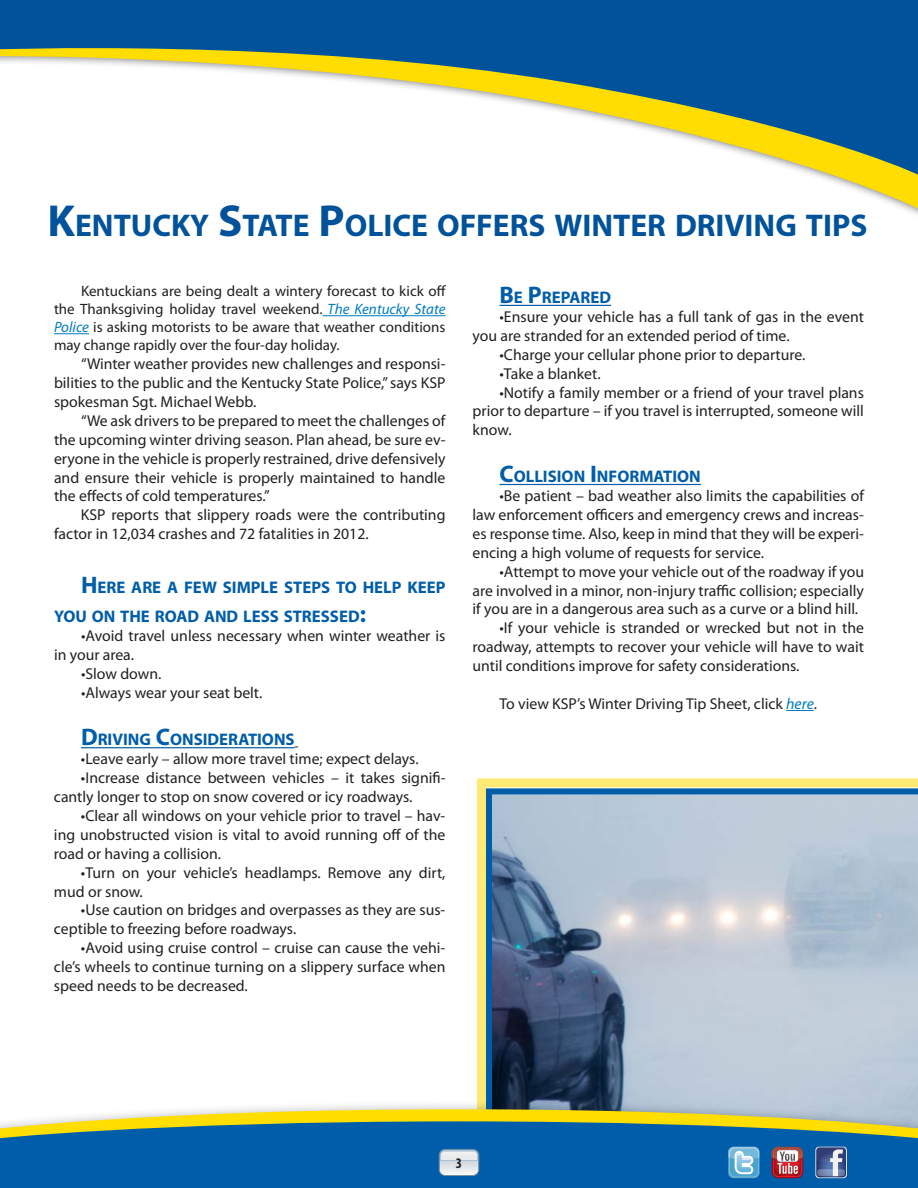
<style>
.page{position:relative;width:918px;height:1188px;background:#fff}
.page>*{position:absolute;margin:0;border:0;box-sizing:border-box;transform-origin:0 0}
.t1{font:700 31.5px "Myriad Pro";color:#00529b}
.t2{font:700 16.8px/28.8px "Myriad Pro";color:#005daa}
.t3{font:15.75px/18.9px "Myriad Pro";color:#231f20;text-align:justify}
.t4{font:15px/18px "Myriad Pro";color:#231f20;text-align:justify}
.t5{font:700 condensed 14.7px "Myriad Pro";color:#231f20}
.s1{font-size:45px}
.s2{font-style:italic;color:#007cc2}
.s3{font-size:24px}
</style>
<div class="page">
<svg style="left:477px;top:778px;width:441px;height:321px;background:#a3b2bd"></svg>
<svg style="left:832px;top:181px;width:86px;height:34px"></svg>
<svg style="left:0;top:0;width:918px;height:181px"></svg>
<div style="left:0;top:1099px;width:918px;height:89px;background:#231f20;opacity:.3"></div>
<svg style="left:0;top:1109px;width:918px;height:11px"></svg>
<svg style="left:0;top:1121px;width:918px;height:67px;background:#16689d"></svg>
<hr style="left:323px;top:315px;width:123px;height:1px;background:#007cc2">
<hr style="left:54px;top:333px;width:35px;height:1px;background:#007cc2">
<hr style="left:81px;top:747px;width:214px;height:1px;background:#005daa">
<hr style="left:500px;top:305px;width:111px;height:1px;background:#005daa">
<hr style="left:500px;top:484px;width:201px;height:1px;background:#005daa">
<svg style="left:786px;top:710px;width:28px;height:1px"></svg>
<svg style="left:439px;top:1149px;width:40px;height:27px"></svg>
<img style="left:440px;top:1156px;width:38px;height:5px">
<img style="left:440px;top:1151px;width:38px;height:5px">
<svg style="left:815px;top:1147px;width:32px;height:31px"></svg>
<svg style="left:816px;top:1147px;width:30px;height:30px"></svg>
<svg style="left:817px;top:1169px;width:28px;height:7px"></svg>
<svg style="left:772px;top:1147px;width:31px;height:31px"></svg>
<svg style="left:728px;top:1147px;width:32px;height:31px"></svg>
<svg style="left:728px;top:1147px;width:32px;height:30px"></svg>
<h1 class="t1" style="left:48px;top:208px;width:802px"><span class="s1">K</span>ENTUCKY <span class="s1">S</span>TATE <span class="s1">P</span>OLICE OFFERS WINTER DRIVING TIPS</h1>
<p class="t4" style="left:54px;top:283px;width:394px;text-indent:27px">Kentuckians are being dealt a wintery forecast to kick off the Thanksgiving holiday travel weekend. <span class="s2">The Kentucky State Police</span> is asking motorists to be aware that weather conditions may change rapidly over the four-day holiday.</p>
<p class="t3" style="left:54px;top:355px;width:393px;text-indent:27px">“Winter weather provides new challenges and responsi&shy;bilities to the public and the Kentucky State Police,” says KSP spokesman Sgt. Michael Webb.</p>
<p class="t3" style="left:54px;top:411px;width:393px;text-indent:27px">“We ask drivers to be prepared to meet the challenges of the upcoming winter driving season. Plan ahead, be sure ev&shy;eryone in the vehicle is properly restrained, drive defensively and ensure their vehicle is properly maintained to handle the effects of cold temperatures.”</p>
<p class="t3" style="left:54px;top:506px;width:393px;text-indent:27px">KSP reports that slippery roads were the contributing factor in 12,034 crashes and 72 fatalities in 2012.</p>
<p class="t2" style="left:54px;top:573px;width:391px;text-indent:27px"><span class="s3">H</span>ERE ARE A FEW SIMPLE STEPS TO HELP KEEP<br>YOU ON THE ROAD AND LESS STRESSED<span class="s3">:</span></p>
<p class="t3" style="left:54px;top:627px;width:393px;text-indent:27px">•Avoid travel unless necessary when winter weather is in your area.</p>
<p class="t3" style="left:81px;top:664px;width:82px">•Slow down.</p>
<p class="t3" style="left:81px;top:683px;width:183px">•Always wear your seat belt.</p>
<p class="t2" style="left:81px;top:726px;width:214px"><span class="s3">D</span>RIVING <span class="s3">C</span>ONSIDERATIONS</p>
<p class="t3" style="left:81px;top:750px;width:339px">•Leave early – allow more travel time; expect delays.</p>
<p class="t3" style="left:54px;top:769px;width:393px;text-indent:27px">•Increase distance between vehicles – it takes signifi&shy;cantly longer to stop on snow covered or icy roadways.</p>
<p class="t3" style="left:54px;top:807px;width:393px;text-indent:27px">•Clear all windows on your vehicle prior to travel – hav&shy;ing unobstructed vision is vital to avoid running off of the road or having a collision.</p>
<p class="t3" style="left:54px;top:863px;width:393px;text-indent:27px">•Turn on your vehicle’s headlamps. Remove any dirt, mud or snow.</p>
<p class="t3" style="left:54px;top:901px;width:393px;text-indent:27px">•Use caution on bridges and overpasses as they are sus&shy;ceptible to freezing before roadways.</p>
<p class="t3" style="left:54px;top:939px;width:393px;text-indent:27px">•Avoid using cruise control – cruise can cause the vehi&shy;cle’s wheels to continue turning on a slippery surface when speed needs to be decreased.</p>
<p class="t2" style="left:500px;top:283px;width:113px"><span class="s3">B</span>E <span class="s3">P</span>REPARED</p>
<p class="t3" style="left:473px;top:307px;width:393px;text-indent:27px">•Ensure your vehicle has a full tank of gas in the event you are stranded for an extended period of time.</p>
<p class="t3" style="left:500px;top:345px;width:307px">•Charge your cellular phone prior to departure.</p>
<p class="t3" style="left:500px;top:364px;width:103px">•Take a blanket.</p>
<p class="t3" style="left:473px;top:383px;width:393px;text-indent:27px">•Notify a family member or a friend of your travel plans prior to departure – if you travel is interrupted, someone will know.</p>
<p class="t2" style="left:500px;top:462px;width:203px"><span class="s3">C</span>OLLISION <span class="s3">I</span> NFORMATION</p>
<p class="t3" style="left:473px;top:487px;width:393px;text-indent:27px">•Be patient – bad weather also limits the capabilities of law enforcement officers and emergency crews and increas&shy;es response time. Also, keep in mind that they will be experi&shy;encing a high volume of requests for service.</p>
<p class="t3" style="left:473px;top:562px;width:393px;text-indent:27px">•Attempt to move your vehicle out of the roadway if you are involved in a minor, non-injury traffic collision; especially if you are in a dangerous area such as a curve or a blind hill.</p>
<p class="t3" style="left:473px;top:619px;width:393px;text-indent:27px">•If your vehicle is stranded or wrecked but not in the roadway, attempts to recover your vehicle will have to wait until conditions improve for safety considerations.</p>
<p class="t3" style="left:500px;top:694px;width:319px">To view KSP’s Winter Driving Tip Sheet, click <span class="s2">here</span>.</p>
<p class="t5" style="left:456px;top:1155px;width:8px">3</p>
</div>
